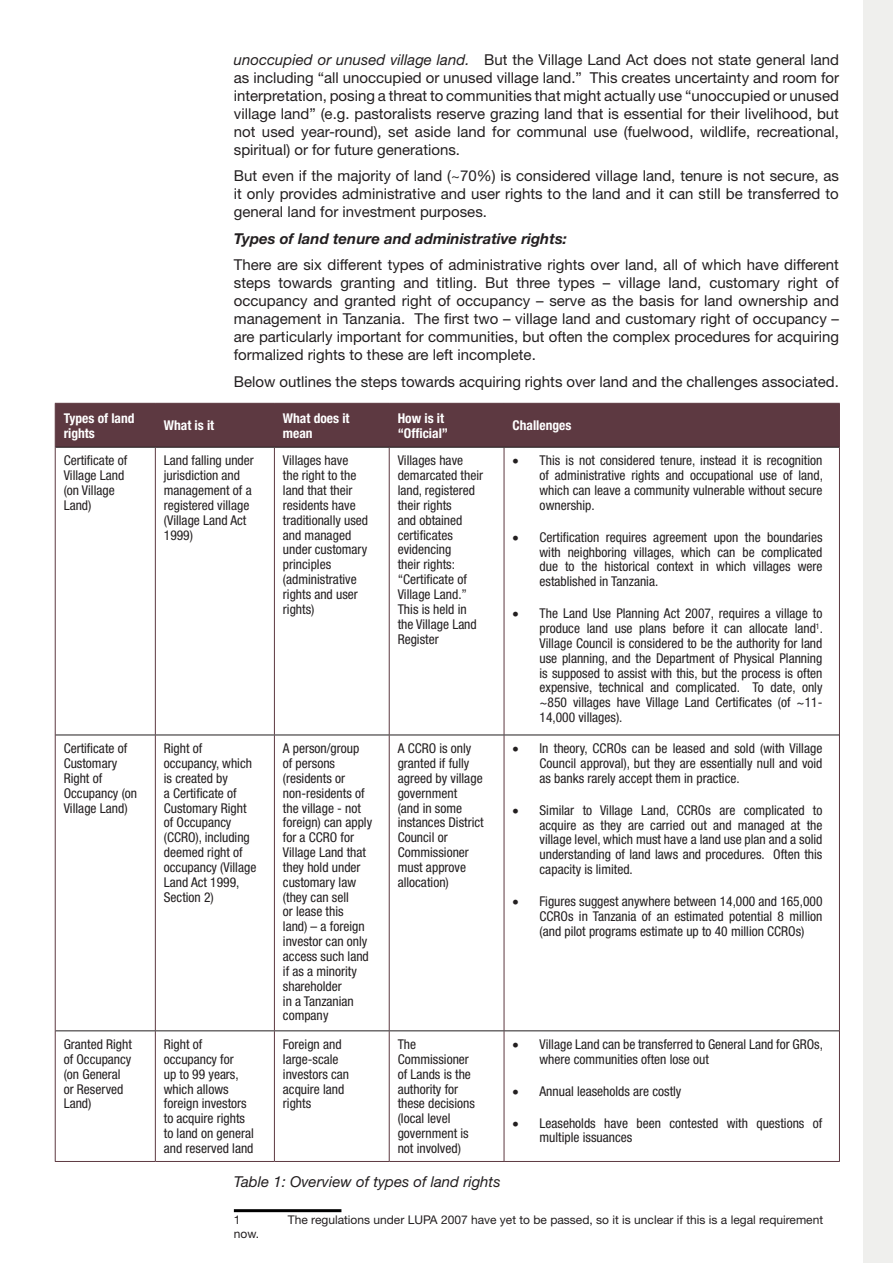
<style>
.page{position:relative;width:893px;height:1263px;background:#fff}
.page>*{position:absolute;margin:0;border:0;box-sizing:border-box;transform-origin:0 0}
.t1{font:15px/18px "Helvetica Neue LT Std";color:#231f20;text-align:justify}
.t2{font:italic 700 15px "Helvetica Neue LT Std";color:#231f20}
.t3{font:italic 15px "Helvetica Neue LT Std";color:#231f20}
.t4{font:condensed 13.5px/14.9px "Helvetica Neue LT Std";color:#231f20}
.t5{font:700 condensed 13.5px/14.9px "Helvetica Neue LT Std";color:#fff}
.t6{font:12px "Helvetica Neue LT Std";color:#231f20}
.s1{font-style:italic}
</style>
<div class="page">
<div style="left:863px;top:0;width:30px;height:1263px;background:#efefed"></div>
<div style="left:56px;top:404px;width:783px;height:43px;background:#5d3941"></div>
<hr style="left:55px;top:403px;width:100px;height:1px;background:#5d3941">
<hr style="left:55px;top:404px;width:1px;height:43px;background:#5d3941">
<hr style="left:155px;top:403px;width:119px;height:1px;background:#5d3941">
<hr style="left:155px;top:404px;width:1px;height:43px;background:#5d3941">
<hr style="left:274px;top:403px;width:115px;height:1px;background:#5d3941">
<hr style="left:274px;top:404px;width:1px;height:43px;background:#5d3941">
<hr style="left:389px;top:403px;width:115px;height:1px;background:#5d3941">
<hr style="left:389px;top:404px;width:1px;height:43px;background:#5d3941">
<hr style="left:504px;top:403px;width:336px;height:1px;background:#5d3941">
<hr style="left:504px;top:404px;width:1px;height:43px;background:#5d3941">
<hr style="left:839px;top:404px;width:1px;height:43px;background:#5d3941">
<hr style="left:55px;top:447px;width:1px;height:288px;background:#5d3941">
<hr style="left:155px;top:448px;width:1px;height:287px;background:#5d3941">
<hr style="left:274px;top:448px;width:1px;height:287px;background:#5d3941">
<hr style="left:389px;top:448px;width:1px;height:287px;background:#5d3941">
<hr style="left:504px;top:448px;width:1px;height:287px;background:#5d3941">
<hr style="left:839px;top:447px;width:1px;height:288px;background:#5d3941">
<hr style="left:55px;top:735px;width:1px;height:296px;background:#5d3941">
<hr style="left:155px;top:735px;width:1px;height:295px;background:#5d3941">
<hr style="left:274px;top:735px;width:1px;height:295px;background:#5d3941">
<hr style="left:389px;top:735px;width:1px;height:295px;background:#5d3941">
<hr style="left:504px;top:735px;width:1px;height:295px;background:#5d3941">
<hr style="left:839px;top:735px;width:1px;height:296px;background:#5d3941">
<hr style="left:55px;top:1031px;width:1px;height:130px;background:#5d3941">
<hr style="left:155px;top:1031px;width:1px;height:130px;background:#5d3941">
<hr style="left:274px;top:1031px;width:1px;height:130px;background:#5d3941">
<hr style="left:389px;top:1031px;width:1px;height:130px;background:#5d3941">
<hr style="left:504px;top:1031px;width:1px;height:130px;background:#5d3941">
<hr style="left:839px;top:1031px;width:1px;height:130px;background:#5d3941">
<hr style="left:55px;top:1161px;width:100px;height:1px;background:#5d3941">
<hr style="left:155px;top:1161px;width:119px;height:1px;background:#5d3941">
<hr style="left:274px;top:1161px;width:115px;height:1px;background:#5d3941">
<hr style="left:389px;top:1161px;width:115px;height:1px;background:#5d3941">
<hr style="left:504px;top:1161px;width:336px;height:1px;background:#5d3941">
<hr style="left:56px;top:447px;width:99px;height:1px;background:#231f20">
<hr style="left:155px;top:447px;width:119px;height:1px;background:#231f20">
<hr style="left:274px;top:447px;width:115px;height:1px;background:#231f20">
<hr style="left:389px;top:447px;width:115px;height:1px;background:#231f20">
<hr style="left:504px;top:447px;width:335px;height:1px;background:#231f20">
<hr style="left:56px;top:735px;width:99px;height:1px;background:#231f20">
<hr style="left:155px;top:735px;width:119px;height:1px;background:#231f20">
<hr style="left:274px;top:735px;width:115px;height:1px;background:#231f20">
<hr style="left:389px;top:735px;width:115px;height:1px;background:#231f20">
<hr style="left:504px;top:735px;width:335px;height:1px;background:#231f20">
<hr style="left:56px;top:1030px;width:99px;height:1px;background:#231f20">
<hr style="left:155px;top:1030px;width:119px;height:1px;background:#231f20">
<hr style="left:274px;top:1030px;width:115px;height:1px;background:#231f20">
<hr style="left:389px;top:1030px;width:115px;height:1px;background:#231f20">
<hr style="left:504px;top:1030px;width:335px;height:1px;background:#231f20">
<hr style="left:234px;top:1209px;width:107px;height:3px;background:#000">
<p class="t1" style="left:234px;top:50px;width:607px"><span class="s1">unoccupied or unused village land.</span> But the Village Land Act does not state general land as including “all unoccupied or unused village land.” This creates uncertainty and room for interpretation, posing a threat to communities that might actually use “unoccupied or unused village land” (e.g. pastoralists reserve grazing land that is essential for their livelihood, but not used year-round), set aside land for communal use (fuelwood, wildlife, recreational, spiritual) or for future generations.</p>
<p class="t1" style="left:234px;top:167px;width:607px">But even if the majority of land (~70%) is considered village land, tenure is not secure, as it only provides administrative and user rights to the land and it can still be transferred to general land for investment purposes.</p>
<p class="t2" style="left:234px;top:229px;width:335px">Types of land tenure and administrative rights:</p>
<p class="t1" style="left:234px;top:256px;width:607px">There are six different types of administrative rights over land, all of which have different steps towards granting and titling. But three types – village land, customary right of occupancy and granted right of occupancy – serve as the basis for land ownership and management in Tanzania. The first two – village land and customary right of occupancy – are particularly important for communities, but often the complex procedures for acquiring formalized rights to these are left incomplete.</p>
<p class="t1" style="left:234px;top:372px;width:606px">Below outlines the steps towards acquiring rights over land and the challenges associated.</p>
<p class="t5" style="left:64px;top:410px;width:72px">Types of land rights</p>
<p class="t5" style="left:164px;top:418px;width:52px">What is it</p>
<p class="t5" style="left:283px;top:410px;width:68px">What does it mean</p>
<p class="t5" style="left:398px;top:410px;width:52px">How is it “Official”</p>
<p class="t5" style="left:513px;top:418px;width:60px">Challenges</p>
<p class="t4" style="left:64px;top:453px;width:65px">Certificate of<br>Village Land (on Village<br>Land)</p>
<p class="t4" style="left:164px;top:453px;width:91px">Land falling under jurisdiction and management of a registered village (Village Land Act<br>1999)</p>
<p class="t4" style="left:283px;top:453px;width:87px">Villages have<br>the right to the land that their residents have traditionally used and managed under customary principles (administrative rights and user rights)</p>
<p class="t4" style="left:398px;top:453px;width:87px">Villages have demarcated their land, registered their rights<br>and obtained certificates evidencing<br>their rights: “Certificate of<br>Village Land.”<br>This is held in the Village Land<br>Register</p>
<p class="t4" style="left:540px;top:453px;width:285px;text-align:justify;text-indent:-27px">• This is not considered tenure, instead it is recognition of administrative rights and occupational use of land, which can leave a community vulnerable without secure ownership.</p>
<p class="t4" style="left:540px;top:529px;width:284px;text-align:justify;text-indent:-27px">• Certification requires agreement upon the boundaries with neighboring villages, which can be complicated due to the historical context in which villages were established in Tanzania.</p>
<p class="t4" style="left:540px;top:606px;width:285px;text-align:justify;text-indent:-27px">• The Land Use Planning Act 2007, requires a village to produce land use plans before it can allocate land<sup>1</sup>.<br>Village Council is considered to be the authority for land use planning, and the Department of Physical Planning is supposed to assist with this, but the process is often expensive, technical and complicated. To date, only ~850 villages have Village Land Certificates (of ~11- 14,000 villages).</p>
<p class="t4" style="left:64px;top:741px;width:75px">Certificate of<br>Customary<br>Right of<br>Occupancy (on<br>Village Land)</p>
<p class="t4" style="left:164px;top:741px;width:94px">Right of occupancy, which is created by<br>a Certificate of<br>Customary Right of Occupancy (CCRO), including deemed right of occupancy (Village<br>Land Act 1999,<br>Section 2)</p>
<p class="t4" style="left:283px;top:741px;width:91px">A person/group of persons (residents or non-residents of the village - not foreign) can apply for a CCRO for<br>Village Land that they hold under customary law (they can sell<br>or lease this<br>land) – a foreign investor can only access such land if as a minority shareholder<br>in a Tanzanian company</p>
<p class="t4" style="left:398px;top:741px;width:87px">A CCRO is only granted if fully agreed by village government<br>(and in some instances District<br>Council or<br>Commissioner must approve allocation)</p>
<p class="t4" style="left:540px;top:741px;width:284px;text-align:justify;text-indent:-27px">• In theory, CCROs can be leased and sold (with Village Council approval), but they are essentially null and void as banks rarely accept them in practice.</p>
<p class="t4" style="left:540px;top:802px;width:284px;text-align:justify;text-indent:-27px">• Similar to Village Land, CCROs are complicated to acquire as they are carried out and managed at the village level, which must have a land use plan and a solid understanding of land laws and procedures. Often this capacity is limited.</p>
<p class="t4" style="left:540px;top:894px;width:284px;text-align:justify;text-indent:-27px">• Figures suggest anywhere between 14,000 and 165,000<br>CCROs in Tanzania of an estimated potential 8 million (and pilot programs estimate up to 40 million CCROs)</p>
<p class="t4" style="left:64px;top:1037px;width:70px">Granted Right of Occupancy (on General or Reserved<br>Land)</p>
<p class="t4" style="left:164px;top:1037px;width:91px">Right of occupancy for<br>up to 99 years, which allows foreign investors to acquire rights to land on general and reserved land</p>
<p class="t4" style="left:283px;top:1037px;width:68px">Foreign and large-scale investors can acquire land rights</p>
<p class="t4" style="left:398px;top:1037px;width:79px">The<br>Commissioner of Lands is the authority for these decisions (local level government is not involved)</p>
<p class="t4" style="left:540px;top:1037px;width:285px;text-indent:-27px">• Village Land can be transferred to General Land for GROs, where communities often lose out</p>
<p class="t4" style="left:513px;top:1083px;width:170px">• Annual leaseholds are costly</p>
<p class="t4" style="left:540px;top:1115px;width:284px;text-indent:-27px">• Leaseholds have been contested with questions of multiple issuances</p>
<p class="t3" style="left:234px;top:1173px;width:268px">Table 1: Overview of types of land rights</p>
<p class="t6" style="left:234px;top:1212px;width:8px">1</p>
<p class="t6" style="left:288px;top:1212px;width:537px">The regulations under LUPA 2007 have yet to be passed, so it is unclear if this is a legal requirement</p>
<p class="t6" style="left:234px;top:1227px;width:27px">now.</p>
</div>
